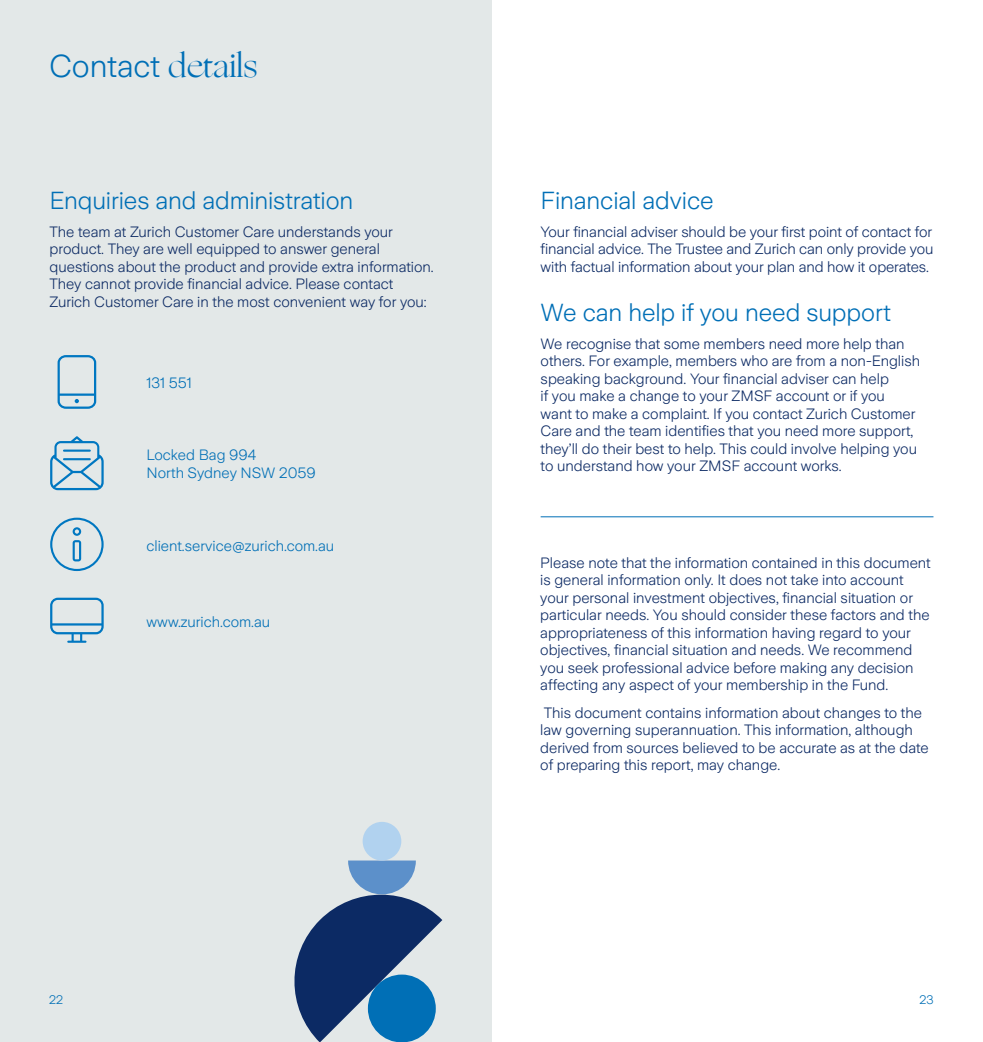
<style>
.page{position:relative;width:983px;height:1042px;background:#fff}
.page>*{position:absolute;margin:0;border:0;box-sizing:border-box;transform-origin:0 0}
.t1{font:300 31.5px "Zurich Sans";color:#006fb6}
.t2{font:300 24.5px "Zurich Sans";letter-spacing:-.005em;color:#006fb6}
.t3{font:300 14.88px/17.5px "Zurich Sans";color:#0c2a64}
.t4{font:300 14.88px/17.5px "Zurich Sans";color:#006fb6}
.t5{font:300 12.25px "Zurich Sans";color:#006fb6}
.s1{font-family:"Ogg";font-weight:400}
</style>
<div class="page">
<div style="left:0;top:0;width:491px;height:1042px;background:#e3e8e8"></div>
<svg style="left:58px;top:355px;width:38px;height:54px"></svg>
<svg style="left:50px;top:598px;width:54px;height:45px"></svg>
<svg style="left:50px;top:436px;width:54px;height:54px"></svg>
<svg style="left:50px;top:518px;width:54px;height:53px"></svg>
<div style="left:362px;top:822px;width:39px;height:38px;background:#b1d2ef;border-radius:50%"></div>
<svg style="left:294px;top:860px;width:148px;height:182px"></svg>
<div style="left:368px;top:974px;width:67px;height:68px;background:#006fb6;border-radius:50%"></div>
<hr style="left:540px;top:516px;width:393px;height:1px;background:#006fb6">
<h1 class="t1" style="left:49px;top:49px;width:210px">Contact <span class="s1">details</span></h1>
<h2 class="t2" style="left:49px;top:188px;width:305px">Enquiries and administration</h2>
<p class="t3" style="left:49px;top:223px;width:385px">The team at Zurich Customer Care understands your product. They are well equipped to answer general questions about the product and provide extra information.<br>They cannot provide financial advice. Please contact Zurich Customer Care in the most convenient way for you:</p>
<p class="t4" style="left:146px;top:374px;width:47px">131 551</p>
<p class="t4" style="left:146px;top:446px;width:171px">Locked Bag 994<br>North Sydney NSW 2059</p>
<p class="t4" style="left:146px;top:537px;width:189px">client.service@zurich.com.au</p>
<p class="t4" style="left:146px;top:613px;width:125px">www.zurich.com.au</p>
<h2 class="t2" style="left:540px;top:188px;width:175px">Financial advice</h2>
<p class="t3" style="left:540px;top:223px;width:394px;text-align:justify">Your financial adviser should be your first point of contact for financial advice. The Trustee and Zurich can only provide you with factual information about your plan and how it operates.</p>
<h2 class="t2" style="left:540px;top:299px;width:352px">We can help if you need support</h2>
<p class="t3" style="left:540px;top:335px;width:381px">We recognise that some members need more help than others. For example, members who are from a non-English speaking background. Your financial adviser can help<br>if you make a change to your ZMSF account or if you<br>want to make a complaint. If you contact Zurich Customer Care and the team identifies that you need more support, they’ll do their best to help. This could involve helping you to understand how your ZMSF account works.</p>
<p class="t3" style="left:540px;top:554px;width:392px">Please note that the information contained in this document is general information only. It does not take into account your personal investment objectives, financial situation or particular needs. You should consider these factors and the appropriateness of this information having regard to your objectives, financial situation and needs. We recommend you seek professional advice before making any decision affecting any aspect of your membership in the Fund.</p>
<p class="t3" style="left:540px;top:704px;width:390px">This document contains information about changes to the law governing superannuation. This information, although derived from sources believed to be accurate as at the date of preparing this report, may change.</p>
<p class="t5" style="left:49px;top:993px;width:16px">22</p>
<p class="t5" style="left:919px;top:993px;width:16px">23</p>
</div>
